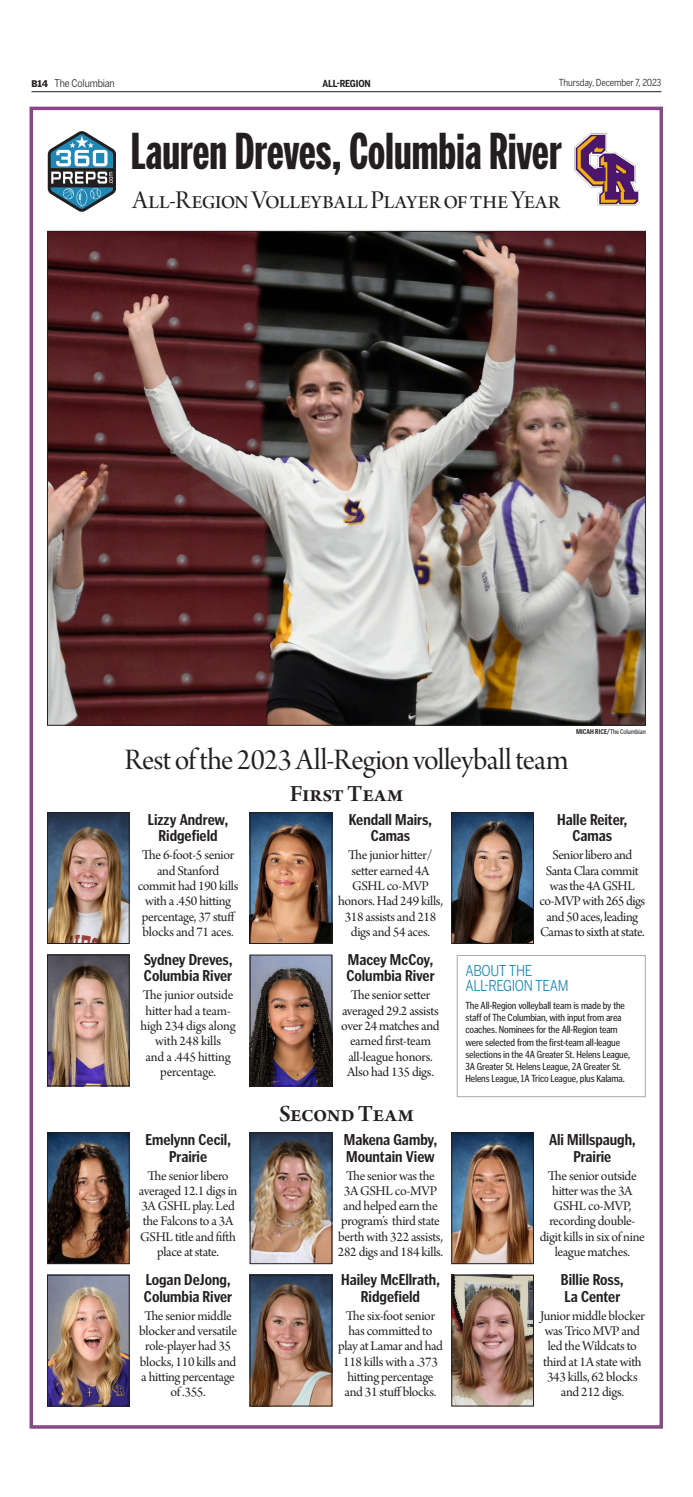
<style>
.page{position:relative;width:693px;height:1497px;background:#fff}
.page>*{position:absolute;margin:0;border:0;box-sizing:border-box;transform-origin:0 0}
.Hed_Benton{font:700 49px "Benton Sans Extra Compressed";color:#231f20}
.Hed_Arno{font:31.5px "Arno Pro Display";letter-spacing:-.015em;color:#231f20}
.Hed_Arno-2{font:27.12px "Arno Pro Display";letter-spacing:-.01em;color:#231f20}
.Kicker_Arno{font:24.5px "Arno Pro Smbd Subhead";letter-spacing:-.01em;color:#231f20}
.Buster{font:700 15.75px/16.6px "Poynter Gothic Text Cond";color:#231f20;text-align:center}
.Box_hed{font:14.88px/15.8px "Benton Sans Condensed";letter-spacing:-.03em;color:#2087b5}
.Subhed_1_col{font:14px/15.3px "Arno Pro Subhead";letter-spacing:-.02em;color:#231f20;text-align:center}
.Box_type{font:10.5px/12.2px "Poynter Gothic Text Cond";letter-spacing:-.015em;color:#231f20}
.Folio_label{font:10.5px "Benton Sans Condensed";letter-spacing:-.015em;color:#231f20}
.Folio_date{font:9.62px "Benton Sans Condensed";letter-spacing:-.02em;color:#231f20}
.Folio_label-2{font:700 9.62px "Benton Sans Condensed";letter-spacing:-.02em;color:#231f20}
.Folio_page{font:900 9.62px "Poynter Gothic Text";color:#231f20}
.Cutline_credit{font:7px "Poynter Gothic Text Cond";letter-spacing:-.005em;color:#231f20}
.s1{font-weight:700}
</style>
<div class="page">
<div style="left:30px;top:107px;width:633px;height:1321px;border:4px solid #894988"></div>
<hr style="left:32px;top:91px;width:630px;height:1px;background:#231f20">
<img style="left:49px;top:814px;width:78px;height:127px">
<div style="left:47px;top:812px;width:82px;height:131px;border:1px solid #231f20"></div>
<img style="left:49px;top:956px;width:78px;height:128px">
<div style="left:47px;top:954px;width:82px;height:132px;border:1px solid #231f20"></div>
<img style="left:252px;top:956px;width:78px;height:128px">
<div style="left:250px;top:954px;width:82px;height:132px;border:1px solid #231f20"></div>
<img style="left:252px;top:814px;width:78px;height:127px">
<div style="left:250px;top:812px;width:82px;height:131px;border:1px solid #231f20"></div>
<img style="left:47px;top:131px;width:68px;height:81px">
<img style="left:49px;top:1132px;width:81px;height:131px">
<div style="left:47px;top:1132px;width:82px;height:131px;border:1px solid #231f20"></div>
<img style="left:49px;top:1274px;width:81px;height:132px">
<div style="left:47px;top:1274px;width:82px;height:132px;border:1px solid #231f20"></div>
<img style="left:252px;top:1276px;width:78px;height:128px">
<div style="left:250px;top:1274px;width:82px;height:132px;border:1px solid #231f20"></div>
<img style="left:252px;top:1134px;width:78px;height:127px">
<div style="left:250px;top:1132px;width:82px;height:131px;border:1px solid #231f20"></div>
<img style="left:453px;top:1134px;width:79px;height:127px">
<div style="left:451px;top:1132px;width:83px;height:131px;border:1px solid #231f20"></div>
<img style="left:453px;top:1276px;width:79px;height:128px">
<div style="left:451px;top:1274px;width:83px;height:132px;border:1px solid #231f20"></div>
<img style="left:49px;top:233px;width:595px;height:490px">
<img style="left:574px;top:133px;width:66px;height:73px">
<div style="left:457px;top:955px;width:189px;height:142px;border:1px solid #a8a9ad"></div>
<img style="left:453px;top:814px;width:79px;height:127px">
<div style="left:451px;top:812px;width:83px;height:131px;border:1px solid #231f20"></div>
<p class="Folio_page" style="left:32px;top:78px;width:18px">B14</p>
<p class="Folio_label-2" style="left:322px;top:77px;width:50px">ALL-REGION</p>
<p class="Folio_date" style="left:559px;top:77px;width:104px">Thursday, December 7, 2023</p>
<p class="Folio_label" style="left:55px;top:77px;width:62px">The Columbian</p>
<p class="Hed_Benton" style="left:131px;top:121px;width:433px">Lauren Dreves, Columbia River</p>
<p class="Hed_Arno-2" style="left:133px;top:185px;width:429px">All-Region Volleyball Player of the Year</p>
<p class="Hed_Arno" style="left:124px;top:742px;width:446px">Rest ofthe 2023 All-Region volleyball team</p>
<p class="Kicker_Arno" style="left:290px;top:780px;width:115px">First Team</p>
<p class="Cutline_credit" style="left:576px;top:728px;width:71px"><span class="s1">MICAH RICE/</span>The Columbian</p>
<p class="Buster" style="left:148px;top:811px;width:82px">Lizzy Andrew,<br>Ridgefield</p>
<p class="Subhed_1_col" style="left:138px;top:848px;width:102px">The 6-foot-5 senior and Stanford commit had 190 kills with a .450 hitting percentage, 37 stuff blocks and 71 aces.</p>
<p class="Buster" style="left:144px;top:951px;width:90px;text-align:left">Sydney Dreves,<br>Columbia River</p>
<p class="Subhed_1_col" style="left:140px;top:988px;width:97px">The junior outside hitter had a team&shy;high 234 digs along with 248 kills<br>and a .445 hitting percentage.</p>
<p class="Buster" style="left:145px;top:1131px;width:87px">Emelynn Cecil,<br>Prairie</p>
<p class="Subhed_1_col" style="left:139px;top:1168px;width:100px">The senior libero averaged 12.1 digs in<br>3A GSHL play. Led the Falcons to a 3A<br>GSHL title and fifth place at state.</p>
<p class="Buster" style="left:144px;top:1271px;width:90px;text-align:left">Logan DeJong,<br>Columbia River</p>
<p class="Subhed_1_col" style="left:139px;top:1308px;width:99px">The senior middle blocker and versatile role-player had 35 blocks, 110 kills and a hitting percentage of .355.</p>
<p class="Buster" style="left:349px;top:811px;width:85px">Kendall Mairs,<br>Camas</p>
<p class="Subhed_1_col" style="left:338px;top:848px;width:106px">The junior hitter/ setter earned 4A<br>GSHL co-MVP honors. Had 249 kills,<br>318 assists and 218 digs and 54 aces.</p>
<p class="Buster" style="left:346px;top:951px;width:90px;text-align:left">Macey McCoy,<br>Columbia River</p>
<p class="Subhed_1_col" style="left:341px;top:988px;width:100px">The senior setter averaged 29.2 assists over 24 matches and earned first-team all-league honors.<br>Also had 135 digs.</p>
<p class="Kicker_Arno" style="left:279px;top:1099px;width:136px">Second Team</p>
<p class="Buster" style="left:344px;top:1131px;width:95px;text-align:left">Makena Gamby,<br>Mountain View</p>
<p class="Subhed_1_col" style="left:338px;top:1168px;width:107px">The senior was the<br>3A GSHL co-MVP and helped earn the program’s third state berth with 322 assists,<br>282 digs and 184 kills.</p>
<p class="Buster" style="left:341px;top:1271px;width:100px">Hailey McEllrath,<br>Ridgefield</p>
<p class="Subhed_1_col" style="left:338px;top:1308px;width:107px">The six-foot senior has committed to play at Lamar and had<br>118 kills with a .373 hitting percentage and 31 stuff blocks.</p>
<p class="Buster" style="left:557px;top:811px;width:72px">Halle Reiter,<br>Camas</p>
<p class="Subhed_1_col" style="left:539px;top:848px;width:107px">Senior libero and<br>Santa Clara commit was the 4A GSHL co-MVP with 265 digs and 50 aces, leading<br>Camas to sixth at state.</p>
<p class="Box_hed" style="left:466px;top:962px;width:105px">ABOUT THE<br>ALL-REGION TEAM</p>
<p class="Box_type" style="left:466px;top:999px;width:166px">The All-Region volleyball team is made by the staff of The Columbian, with input from area coaches. Nominees for the All-Region team were selected from the first-team all-league selections in the 4A Greater St. Helens League, 3A Greater St. Helens League, 2A Greater St.<br>Helens League, 1A Trico League, plus Kalama.</p>
<p class="Buster" style="left:549px;top:1131px;width:88px">Ali Millspaugh,<br>Prairie</p>
<p class="Subhed_1_col" style="left:540px;top:1168px;width:107px">The senior outside hitter was the 3A<br>GSHL co-MVP, recording double&shy;digit kills in six of nine league matches.</p>
<p class="Buster" style="left:561px;top:1271px;width:64px;text-align:left">Billie Ross,<br>La Center</p>
<p class="Subhed_1_col" style="left:540px;top:1308px;width:106px">Junior middle blocker was Trico MVP and led the Wildcats to third at 1A state with<br>343 kills, 62 blocks and 212 digs.</p>
</div>
